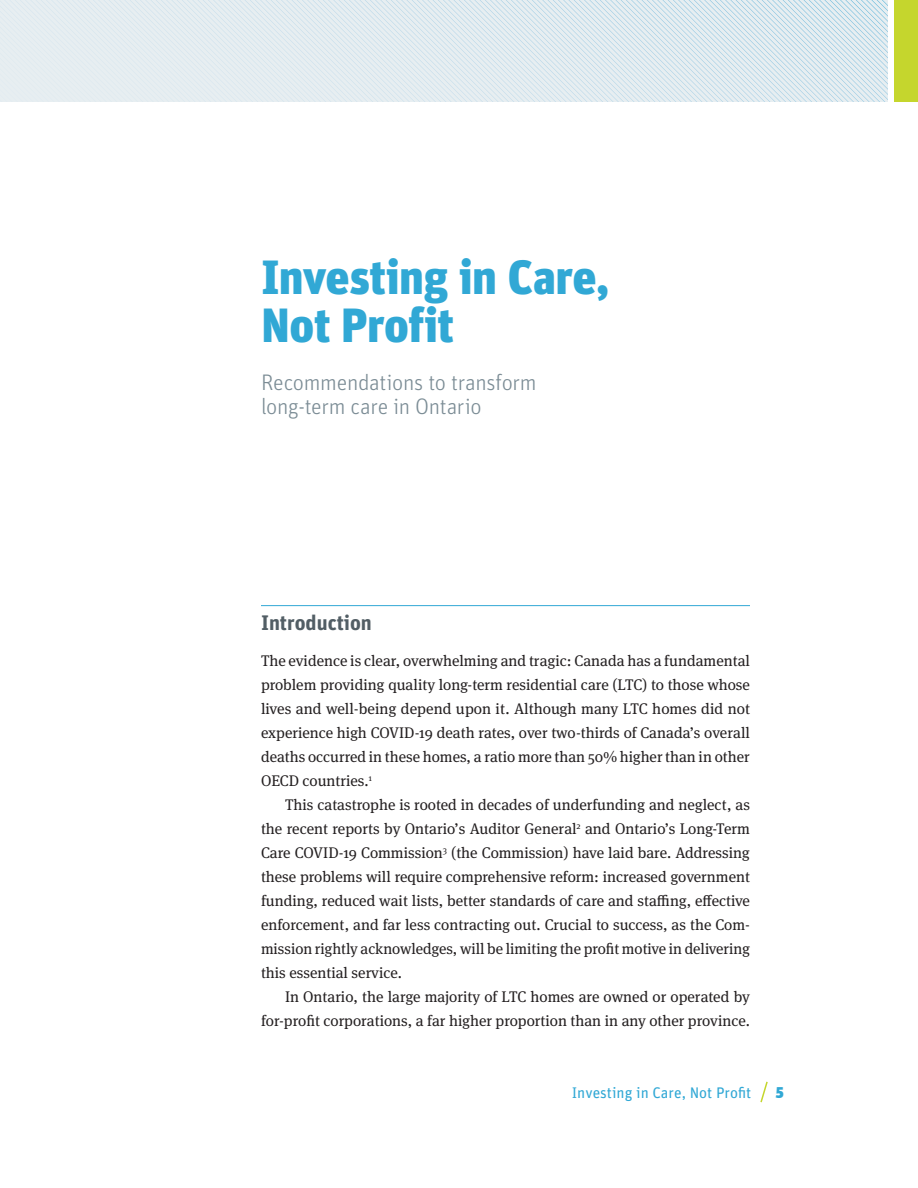
<style>
.page{position:relative;width:918px;height:1188px;background:#fff}
.page>*{position:absolute;margin:0;border:0;box-sizing:border-box;transform-origin:0 0}
.t1{font:900 48px/48px "Unit";letter-spacing:-.01em;color:#31a8d5}
.t2{font:300 22.5px/24px "Unit";letter-spacing:-.015em;color:#7b8c95}
.t3{font:700 21px "Unit OT";color:#525e65}
.t4{font:15.3px/24px "Meta Serif OT";color:#231f20;text-align:justify}
.t5{font:15.3px "Unit OT";color:#31a8d5}
.t6{font:900 15.3px "Unit";color:#31a8d5}
</style>
<div class="page">
<svg style="left:760px;top:1081px;width:8px;height:22px"></svg>
<div style="left:0;top:0;width:888px;height:102px;background:#e7eef1"></div>
<div style="left:894px;top:0;width:24px;height:102px;background:#c5d62d"></div>
<svg style="left:138px;top:0;width:750px;height:102px"></svg>
<hr style="left:261px;top:605px;width:489px;height:1px;background:#31a8d5">
<h1 class="t1" style="left:261px;top:252px;width:351px">Investing in Care,<br>Not Profit</h1>
<h2 class="t2" style="left:261px;top:370px;width:277px">Recommendations to transform long-term care in Ontario</h2>
<h3 class="t3" style="left:261px;top:610px;width:112px">Introduction</h3>
<p class="t4" style="left:261px;top:649px;width:491px">The evidence is clear, overwhelming and tragic: Canada has a fundamental problem providing quality long-term residential care (LTC) to those whose lives and well-being depend upon it. Although many LTC homes did not experience high COVID-19 death rates, over two-thirds of Canada’s overall deaths occurred in these homes, a ratio more than 50% higher than in other OECD countries.<sup>1</sup></p>
<p class="t4" style="left:261px;top:793px;width:491px;text-indent:24px">This catastrophe is rooted in decades of underfunding and neglect, as the recent reports by Ontario’s Auditor General<sup>2</sup> and Ontario’s Long-Term Care COVID-19 Commission<sup>3</sup> (the Commission) have laid bare. Addressing these problems will require comprehensive reform: increased government funding, reduced wait lists, better standards of care and staffing, effective enforcement, and far less contracting out. Crucial to success, as the Com&shy;mission rightly acknowledges, will be limiting the profit motive in delivering this essential service.</p>
<p class="t4" style="left:261px;top:985px;width:491px;text-align:right">In Ontario, the large majority of LTC homes are owned or operated by for-profit corporations, a far higher proportion than in any other province.</p>
<p class="t5" style="left:572px;top:1084px;width:181px">Investing in Care, Not Profit</p>
<p class="t6" style="left:776px;top:1082px;width:9px">5</p>
</div>
